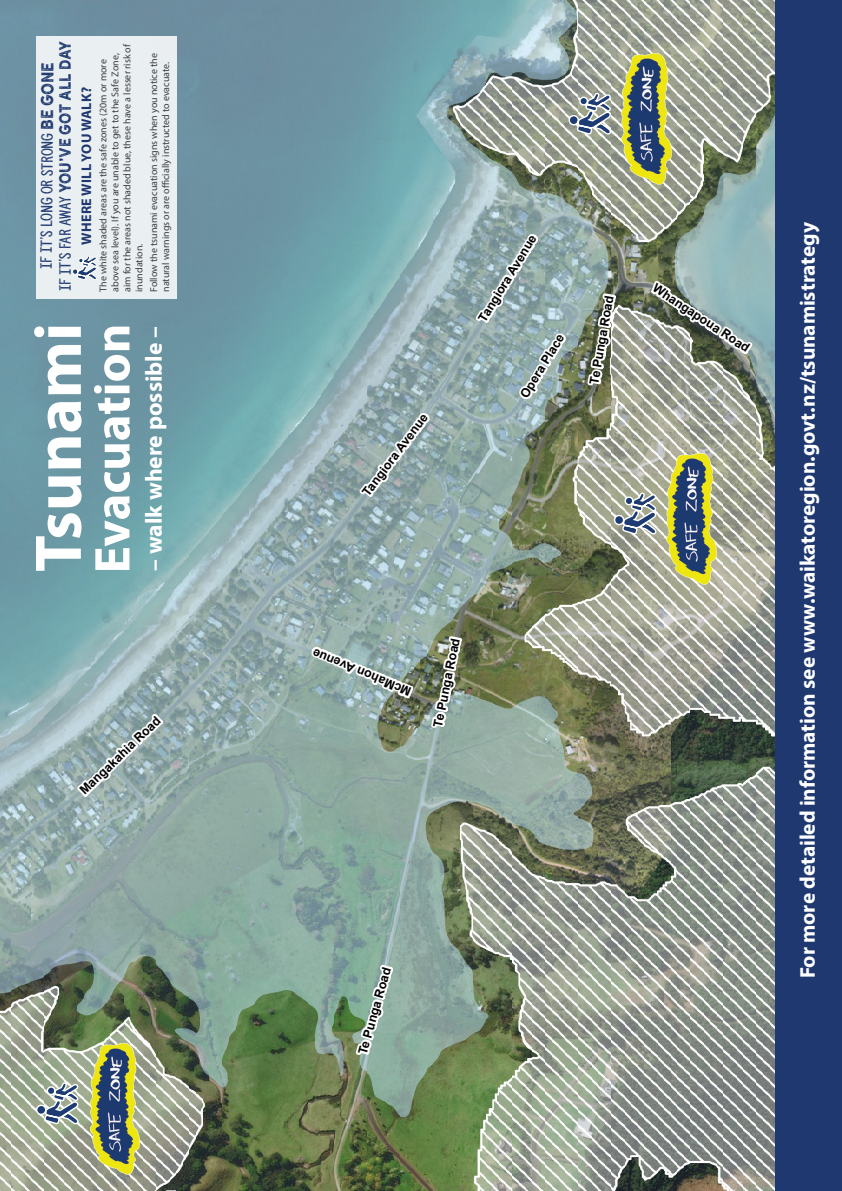
<style>
.page{position:relative;width:842px;height:1191px;background:#fff}
.page>*{position:absolute;margin:0;border:0;box-sizing:border-box;transform-origin:0 0}
.Map_heading{font:700 50.6px "Myriad Pro";color:#fff}
.Map_heading-2{font:700 23.5px "Myriad Pro";color:#fff}
.Long_Strong_Gone{font:700 21.3px "Myriad Pro";letter-spacing:-.005em;color:#fff}
.Blue{font:16.1px "Hanley Rough Sans";color:#1f3970}
.Blue-2{font:15.2px "Hanley Rough Sans";letter-spacing:-.02em;color:#1f3970}
.Blue-3{font:15.2px "Hanley Rough Slim";color:#1f3970;scale:1.14 1}
.Overlay_headings{font:700 14px "Myriad Pro";letter-spacing:.02em;color:#1f3970}
.t1{font:700 12.4px "Arial";color:#000}
.Where_to_evacuate{font:10px/12px "Myriad Pro";color:#3e3e3f}
.s1{font-family:"Hanley Rough Slim"}
</style>
<div class="page">
<img style="left:0;top:0;width:775px;height:1191px">
<svg style="left:353px;top:961px;width:43px;height:96px"></svg>
<svg style="left:54px;top:710px;width:113px;height:91px;background:#a5b9ba"></svg>
<svg style="left:356px;top:410px;width:76px;height:90px;background:#a2b5b6"></svg>
<svg style="left:472px;top:230px;width:96px;height:172px;background:#9eb3b4"></svg>
<svg style="left:428px;top:633px;width:37px;height:97px"></svg>
<svg style="left:585px;top:291px;width:33px;height:97px"></svg>
<svg style="left:646px;top:274px;width:110px;height:84px"></svg>
<div style="left:775px;top:0;width:67px;height:1191px;background:#1f3970"></div>
<img style="left:87px;top:1037px;width:59px;height:142px">
<img style="left:619px;top:47px;width:58px;height:143px">
<img style="left:664px;top:447px;width:58px;height:143px">
<svg style="left:35px;top:1082px;width:51px;height:43px"></svg>
<svg style="left:568px;top:93px;width:51px;height:43px"></svg>
<svg style="left:613px;top:492px;width:51px;height:43px"></svg>
<svg style="left:34px;top:326px;width:48px;height:245px"></svg>
<div style="left:36px;top:36px;width:141px;height:262px;background:#eaeff1"></div>
<svg style="left:72px;top:256px;width:25px;height:24px"></svg>
<svg style="left:308px;top:643px;width:109px;height:83px;background:#9bb0aa"></svg>
<p class="Blue-2" style="left:56px;top:291px;width:252px;rotate:-90deg"><span class="s1">if it’s far away</span> YOU’VE GOT ALL DAY</p>
<p class="Blue" style="left:37px;top:129px;width:69px;rotate:-89deg">BE GONE</p>
<p class="Blue-3" style="left:35px;top:269px;width:121px;rotate:-90deg">if it’s long or strong</p>
<p class="Where_to_evacuate" style="left:97px;top:292px;width:249px;rotate:-90deg">The white shaded areas are the safe zones (20m or more above sea level). If you are unable to get to the Safe Zone, aim for the areas not shaded blue, these have a lesser risk of inundation.</p>
<p class="Where_to_evacuate" style="left:148px;top:292px;width:240px;rotate:-90deg">Follow the tsunami evacuation signs when you notice the natural warnings or are officially instructed to evacuate.</p>
<p class="Overlay_headings" style="left:77px;top:245px;width:159px;rotate:-90deg">WHERE WILL YOU WALK?</p>
<p class="Map_heading" style="left:79px;top:573px;width:251px;rotate:-90deg">Evacuation</p>
<p class="Map_heading-2" style="left:138px;top:571px;width:246px;rotate:-90deg">– walk where possible –</p>
<p class="t1" style="left:76px;top:786px;width:108px;rotate:-44deg">Mangakahia Road</p>
<p class="t1" style="left:358px;top:489px;width:101px;rotate:-53deg">Tangiora Avenue</p>
<p class="t1" style="left:474px;top:316px;width:101px;rotate:-59deg">Tangiora Avenue</p>
<p class="t1" style="left:516px;top:392px;width:74px;rotate:-59deg">Opera Place</p>
<p class="t1" style="left:585px;top:383px;width:92px;rotate:-80deg">Te Punga Road</p>
<p class="t1" style="left:659px;top:279px;width:115px;rotate:34deg">Whangapoua Road</p>
<p class="t1" style="left:407px;top:701px;width:100px;rotate:-157deg">McM on A ev u</p>
<p class="t1" style="left:429px;top:725px;width:92px;rotate:-79deg">Te Punga Road</p>
<p class="t1" style="left:354px;top:1051px;width:92px;rotate:-74deg">Te Punga Road</p>
<p class="Long_Strong_Gone" style="left:794px;top:978px;width:758px;rotate:-90deg">For more detailed information see www.waikatoregion.govt.nz/tsunamistrategy</p>
</div>
